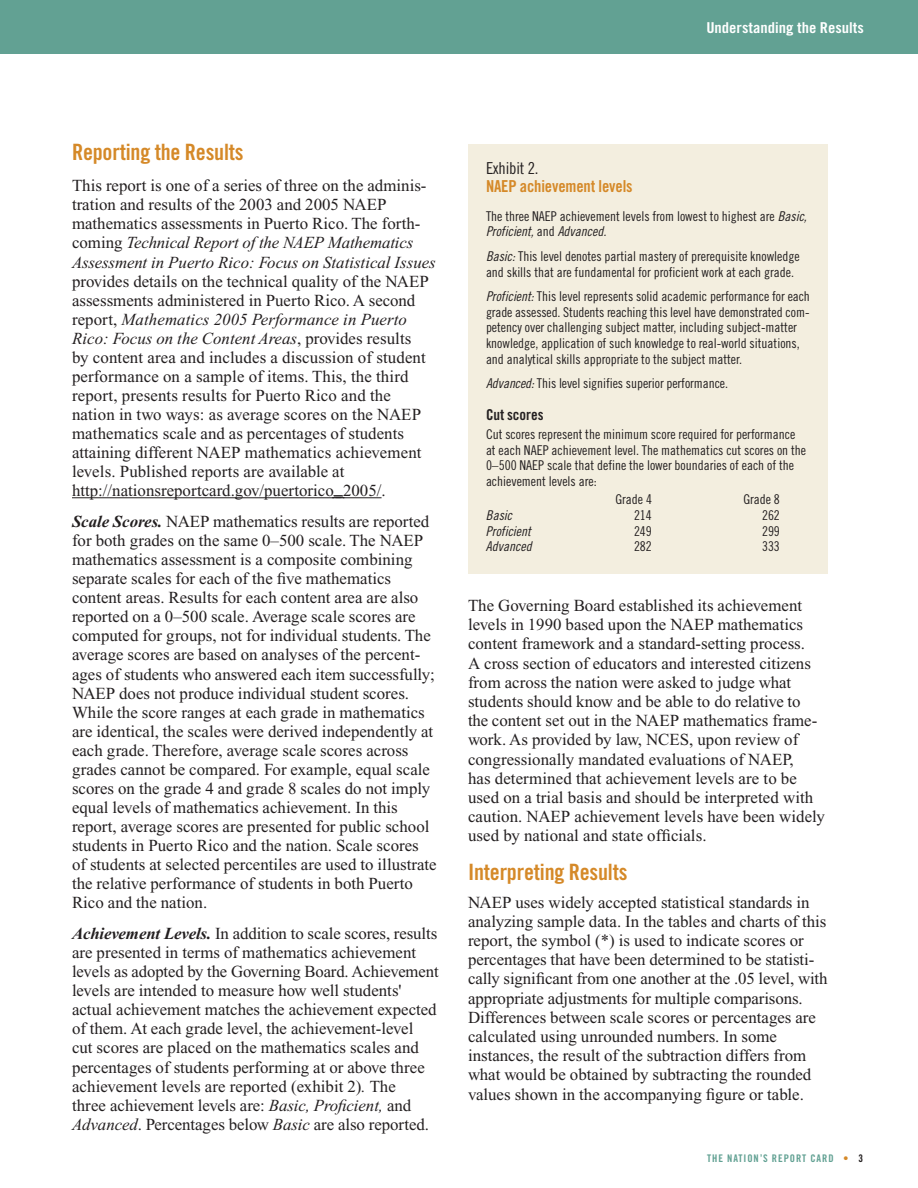
<style>
.page{position:relative;width:918px;height:1188px;background:#fff}
.page>*{position:absolute;margin:0;border:0;box-sizing:border-box;transform-origin:0 0}
.t1{font:22.5px "Trade Gothic Bold Cond Twenty";letter-spacing:-.01em;color:#d58928}
.t2{font:16.8px/19px "Times New Roman";color:#231f20}
.t3{font:16.5px "Trade Gothic Bold Cond Twenty";letter-spacing:-.01em;color:#d58928}
.t4{font:16.5px "Trade Gothic Cond Eighteen";letter-spacing:-.01em;color:#231f20}
.t5{font:15px "Trade Gothic Bold Cond Twenty";color:#fff;scale:1.1 1}
.t6{font:15px "Trade Gothic Bold Cond Twenty";letter-spacing:-.005em;color:#231f20}
.t7{font:13.5px/15.8px "Trade Gothic Cond Eighteen";color:#231f20}
.t8{font:13.5px "Trade Gothic Cond Eighteen Obl";color:#231f20}
.t9{font:10.5px "Trade Gothic Bold Cond Twenty";letter-spacing:.09em;color:#62a193}
.s1{font-style:italic}
.s2{font-weight:700;font-style:italic}
.s3{font-family:"Trade Gothic Cond Eighteen Obl"}
.s4{font-family:"Trade Gothic Cond Eighteen"}
.s5{font-family:"Helvetica";font-weight:700;font-stretch:condensed;font-size:10.2px}
.s6{color:#d58928}
.s7{color:#231f20}
</style>
<div class="page">
<div style="left:468px;top:144px;width:360px;height:430px;background:#f3eedf"></div>
<hr style="left:72px;top:497px;width:262px;height:1px;background:#231f20">
<hr style="left:343px;top:497px;width:39px;height:1px;background:#231f20">
<div style="left:0;top:0;width:918px;height:54px;background:#62a193"></div>
<svg style="left:332px;top:496px;width:12px;height:2px"></svg>
<p class="t5" style="left:706px;top:22px;width:145px">Understanding the Results</p>
<h1 class="t1" style="left:72px;top:144px;width:173px">Reporting the Results</h1>
<p class="t2" style="left:72px;top:178px;width:365px">This report is one of a series of three on the adminis&shy;tration and results of the 2003 and 2005 NAEP mathematics assessments in Puerto Rico. The forth&shy;coming <span class="s1">Technical Report of the NAEP Mathematics Assessment in Puerto Rico: Focus on Statistical Issues</span></p>
<p class="t2" style="left:72px;top:273px;width:358px">provides details on the technical quality of the NAEP assessments administered in Puerto Rico. A second report, <span class="s1">Mathematics 2005 Performance in Puerto Rico: Focus on the Content Areas</span>, provides results by content area and includes a discussion of student performance on a sample of items. This, the third report, presents results for Puerto Rico and the nation in two ways: as average scores on the NAEP mathematics scale and as percentages of students attaining different NAEP mathematics achievement levels. Published reports are available at http://nationsreportcard.gov/puertorico 2005/.</p>
<p class="t2" style="left:72px;top:514px;width:366px"><span class="s2">Scale Scores.</span> NAEP mathematics results are reported for both grades on the same 0–500 scale. The NAEP mathematics assessment is a composite combining separate scales for each of the five mathematics content areas. Results for each content area are also reported on a 0–500 scale. Average scale scores are computed for groups, not for individual students. The average scores are based on analyses of the percent&shy;ages of students who answered each item successfully; NAEP does not produce individual student scores.<br>While the score ranges at each grade in mathematics are identical, the scales were derived independently at each grade. Therefore, average scale scores across grades cannot be compared. For example, equal scale scores on the grade 4 and grade 8 scales do not imply equal levels of mathematics achievement. In this report, average scores are presented for public school students in Puerto Rico and the nation. Scale scores of students at selected percentiles are used to illustrate the relative performance of students in both Puerto Rico and the nation.</p>
<p class="t2" style="left:72px;top:926px;width:368px"><span class="s2">Achievement Levels.</span> In addition to scale scores, results are presented in terms of mathematics achievement levels as adopted by the Governing Board. Achievement levels are intended to measure how well students' actual achievement matches the achievement expected of them. At each grade level, the achievement-level<br>cut scores are placed on the mathematics scales and percentages of students performing at or above three achievement levels are reported (exhibit 2)<span class="s1">.</span> The<br>three achievement levels are: <span class="s1">Basic, Proficient,</span> and <span class="s1">Advanced</span>. Percentages below <span class="s1">Basic</span> are also reported.</p>
<p class="t2" style="left:332px;top:482px;width:13px">__</p>
<p class="t4" style="left:486px;top:162px;width:54px">Exhibit 2.</p>
<p class="t3" style="left:486px;top:180px;width:148px">NAEP achievement levels</p>
<p class="t7" style="left:486px;top:209px;width:322px">The three NAEP achievement levels from lowest to highest are <span class="s3">Basic,</span></p>
<p class="t8" style="left:486px;top:227px;width:122px">Proficient, <span class="s4">and</span> Advanced.</p>
<p class="t7" style="left:486px;top:249px;width:315px"><span class="s3">Basic:</span> This level denotes partial mastery of prerequisite knowledge and skills that are fundamental for proficient work at each grade.</p>
<p class="t7" style="left:486px;top:289px;width:325px"><span class="s3">Proficient:</span> This level represents solid academic performance for each grade assessed. Students reaching this level have demonstrated com&shy;petency over challenging subject matter, including subject-matter knowledge, application of such knowledge to real-world situations, and analytical skills appropriate to the subject matter.</p>
<p class="t7" style="left:486px;top:377px;width:244px"><span class="s3">Advanced:</span> This level signifies superior performance.</p>
<p class="t6" style="left:486px;top:409px;width:59px">Cut scores</p>
<p class="t7" style="left:486px;top:427px;width:322px">Cut scores represent the minimum score required for performance at each NAEP achievement level. The mathematics cut scores on the 0–500 NAEP scale that define the lower boundaries of each of the achievement levels are:</p>
<p class="t7" style="left:615px;top:492px;width:38px">Grade 4</p>
<p class="t7" style="left:743px;top:492px;width:38px">Grade 8</p>
<p class="t8" style="left:486px;top:510px;width:28px">Basic</p>
<p class="t7" style="left:634px;top:508px;width:19px">214</p>
<p class="t7" style="left:762px;top:508px;width:19px">262</p>
<p class="t8" style="left:486px;top:526px;width:46px">Proficient</p>
<p class="t7" style="left:634px;top:524px;width:19px">249</p>
<p class="t7" style="left:762px;top:524px;width:19px">299</p>
<p class="t8" style="left:486px;top:542px;width:47px">Advanced</p>
<p class="t7" style="left:634px;top:540px;width:19px">282</p>
<p class="t7" style="left:762px;top:540px;width:19px">333</p>
<p class="t2" style="left:468px;top:597px;width:359px">The Governing Board established its achievement levels in 1990 based upon the NAEP mathematics content framework and a standard-setting process.<br>A cross section of educators and interested citizens from across the nation were asked to judge what students should know and be able to do relative to<br>the content set out in the NAEP mathematics frame&shy;work. As provided by law, NCES, upon review of congressionally mandated evaluations of NAEP,<br>has determined that achievement levels are to be used on a trial basis and should be interpreted with caution. NAEP achievement levels have been widely used by national and state officials.</p>
<h1 class="t1" style="left:468px;top:864px;width:161px">Interpreting Results</h1>
<p class="t2" style="left:468px;top:894px;width:361px">NAEP uses widely accepted statistical standards in analyzing sample data. In the tables and charts of this report, the symbol (*) is used to indicate scores or percentages that have been determined to be statisti&shy;cally significant from one another at the .05 level, with appropriate adjustments for multiple comparisons.<br>Differences between scale scores or percentages are calculated using unrounded numbers. In some instances, the result of the subtraction differs from what would be obtained by subtracting the rounded values shown in the accompanying figure or table.</p>
<p class="t9" style="left:707px;top:1154px;width:157px">THE NATION<span class="s5">’</span>S REPORT CARD <span class="s6">●</span> <span class="s7">3</span></p>
</div>
